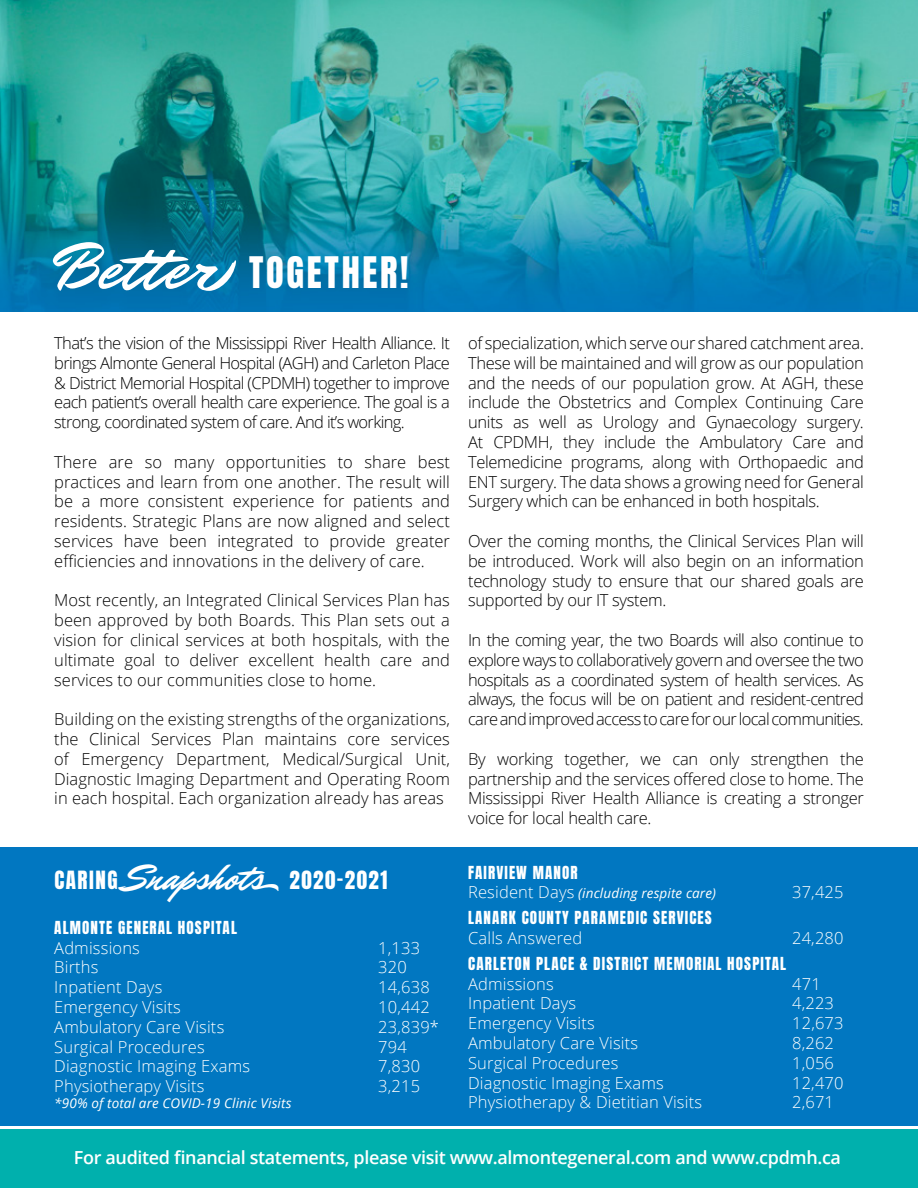
<style>
.page{position:relative;width:918px;height:1188px;background:#fff}
.page>*{position:absolute;margin:0;border:0;box-sizing:border-box;transform-origin:0 0}
.t1{font:36.3px "Anton";letter-spacing:.075em;color:#fff}
.t2{font:21px "Anton";letter-spacing:.07em;color:#fff}
.t3{font:600 18px "Open Sans";letter-spacing:-.02em;color:#fff}
.t4{font:300 16.5px/19.8px "Open Sans";letter-spacing:-.02em;color:#000;text-align:justify}
.t5{font:300 16.5px "Open Sans";letter-spacing:.01em;color:#fff}
.t6{font:15px "Anton";letter-spacing:.075em;color:#fff}
.t7{font:italic 13.5px "Open Sans";letter-spacing:.01em;color:#fff}
.s1{font-family:"Mr Dafoe Pro";font-size:67.35px}
.s2{font-family:"Mr Dafoe Pro";font-size:39px}
.s3{font-weight:300;font-style:normal;font-size:16.5px}
</style>
<div class="page">
<div style="left:0;top:848px;width:918px;height:278px;background:#0177c1"></div>
<div style="left:0;top:1130px;width:918px;height:58px;background:#00b0ad"></div>
<img style="left:0;top:0;width:918px;height:311px">
<h1 class="t1" style="left:54px;top:254px;width:356px"><span class="s1">Better</span> TOGETHER!</h1>
<p class="t4" style="left:54px;top:333px;width:397px">That’s the vision of the Mississippi River Health Alliance. It brings Almonte General Hospital (AGH) and Carleton Place &amp; District Memorial Hospital (CPDMH) together to improve each patient’s overall health care experience. The goal is a strong, coordinated system of care. And it’s working.</p>
<p class="t4" style="left:54px;top:451px;width:397px">There are so many opportunities to share best practices and learn from one another. The result will be a more consistent experience for patients and residents. Strategic Plans are now aligned and select services have been integrated to provide greater efficiencies and innovations in the delivery of care.</p>
<p class="t4" style="left:54px;top:590px;width:397px">Most recently, an Integrated Clinical Services Plan has been approved by both Boards. This Plan sets out a vision for clinical services at both hospitals, with the ultimate goal to deliver excellent health care and services to our communities close to home.</p>
<p class="t4" style="left:54px;top:709px;width:397px">Building on the existing strengths of the organizations, the Clinical Services Plan maintains core services of Emergency Department, Medical/Surgical Unit, Diagnostic Imaging Department and Operating Room in each hospital. Each organization already has areas</p>
<p class="t2" style="left:54px;top:869px;width:335px">CARING <span class="s2">Snapshots</span> 2020-2021</p>
<p class="t6" style="left:54px;top:920px;width:184px">ALMONTE GENERAL HOSPITAL</p>
<p class="t5" style="left:54px;top:936px;width:87px">Admissions</p>
<p class="t5" style="left:378px;top:936px;width:43px">1,133</p>
<p class="t5" style="left:54px;top:956px;width:46px">Births</p>
<p class="t5" style="left:378px;top:956px;width:30px">320</p>
<p class="t5" style="left:54px;top:976px;width:110px">Inpatient Days</p>
<p class="t5" style="left:378px;top:976px;width:53px">14,638</p>
<p class="t5" style="left:54px;top:996px;width:128px">Emergency Visits</p>
<p class="t5" style="left:378px;top:996px;width:53px">10,442</p>
<p class="t5" style="left:54px;top:1016px;width:172px">Ambulatory Care Visits</p>
<p class="t5" style="left:378px;top:1016px;width:62px">23,839*</p>
<p class="t5" style="left:54px;top:1035px;width:152px">Surgical Procedures</p>
<p class="t5" style="left:378px;top:1035px;width:30px">794</p>
<p class="t5" style="left:54px;top:1055px;width:197px">Diagnostic Imaging Exams</p>
<p class="t5" style="left:378px;top:1055px;width:43px">7,830</p>
<p class="t5" style="left:54px;top:1075px;width:152px">Physiotherapy Visits</p>
<p class="t5" style="left:378px;top:1075px;width:43px">3,215</p>
<p class="t7" style="left:54px;top:1094px;width:239px">*90% of total are COVID-19 Clinic Visits</p>
<p class="t4" style="left:468px;top:333px;width:397px">of specialization, which serve our shared catchment area.<br>These will be maintained and will grow as our population and the needs of our population grow. At AGH, these include the Obstetrics and Complex Continuing Care units as well as Urology and Gynaecology surgery.<br>At CPDMH, they include the Ambulatory Care and Telemedicine programs, along with Orthopaedic and ENT surgery. The data shows a growing need for General Surgery which can be enhanced in both hospitals.</p>
<p class="t4" style="left:468px;top:531px;width:397px">Over the coming months, the Clinical Services Plan will be introduced. Work will also begin on an information technology study to ensure that our shared goals are supported by our IT system.</p>
<p class="t4" style="left:468px;top:630px;width:397px">In the coming year, the two Boards will also continue to explore ways to collaboratively govern and oversee the two hospitals as a coordinated system of health services. As always, the focus will be on patient and resident-centred care and improved access to care for our local communities.</p>
<p class="t4" style="left:468px;top:748px;width:397px">By working together, we can only strengthen the partnership and the services offered close to home. The Mississippi River Health Alliance is creating a stronger voice for local health care.</p>
<p class="t6" style="left:468px;top:865px;width:111px">FAIRVIEW MANOR</p>
<p class="t7" style="left:468px;top:884px;width:249px"><span class="s3">Resident Days</span> (including respite care)</p>
<p class="t5" style="left:792px;top:881px;width:53px">37,425</p>
<p class="t6" style="left:468px;top:910px;width:245px">LANARK COUNTY PARAMEDIC SERVICES</p>
<p class="t5" style="left:468px;top:927px;width:116px">Calls Answered</p>
<p class="t5" style="left:792px;top:927px;width:53px">24,280</p>
<p class="t6" style="left:468px;top:956px;width:320px">CARLETON PLACE &amp; DISTRICT MEMORIAL HOSPITAL</p>
<p class="t5" style="left:468px;top:972px;width:87px">Admissions</p>
<p class="t5" style="left:792px;top:972px;width:30px">471</p>
<p class="t5" style="left:468px;top:992px;width:110px">Inpatient Days</p>
<p class="t5" style="left:792px;top:992px;width:43px">4,223</p>
<p class="t5" style="left:468px;top:1012px;width:128px">Emergency Visits</p>
<p class="t5" style="left:792px;top:1012px;width:53px">12,673</p>
<p class="t5" style="left:468px;top:1032px;width:172px">Ambulatory Care Visits</p>
<p class="t5" style="left:792px;top:1032px;width:43px">8,262</p>
<p class="t5" style="left:468px;top:1052px;width:152px">Surgical Procedures</p>
<p class="t5" style="left:792px;top:1052px;width:43px">1,056</p>
<p class="t5" style="left:468px;top:1071px;width:197px">Diagnostic Imaging Exams</p>
<p class="t5" style="left:792px;top:1071px;width:53px">12,470</p>
<p class="t5" style="left:468px;top:1091px;width:235px">Physiotherapy &amp; Dietitian Visits</p>
<p class="t5" style="left:792px;top:1091px;width:43px">2,671</p>
<p class="t3" style="left:74px;top:1145px;width:769px">For audited financial statements, please visit www.almontegeneral.com and www.cpdmh.ca</p>
</div>
